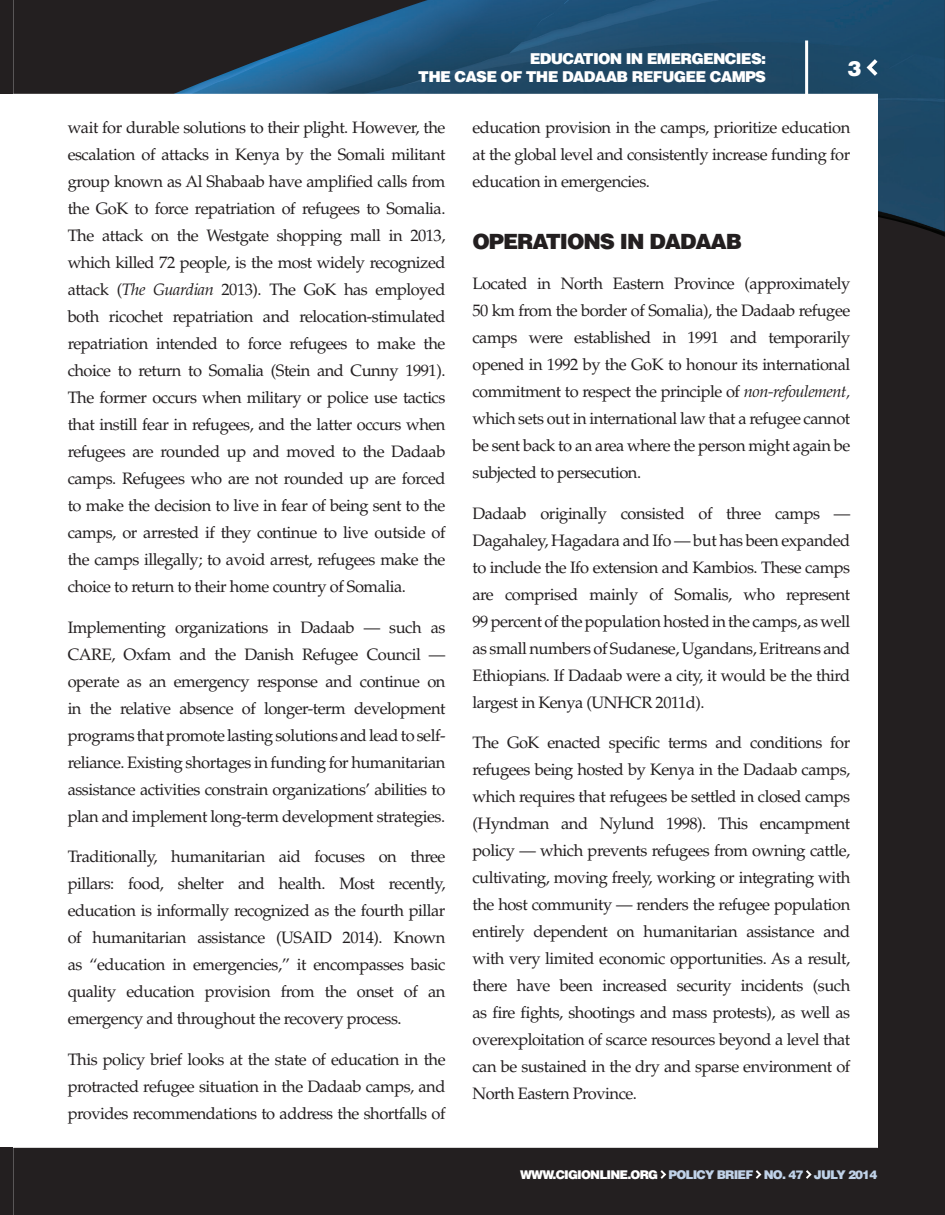
<style>
.page{position:relative;width:945px;height:1215px;background:#fff}
.page>*{position:absolute;margin:0;border:0;box-sizing:border-box;transform-origin:0 0}
.t1{font:900 21px "Helvetica LT Std";letter-spacing:-.05em;color:#231f20}
.t2{font:900 21px "Helvetica LT Std";color:#fff}
.t3{font:16.5px/27px "Palatino LT Std";letter-spacing:-.03em;color:#231f20;text-align:justify}
.t4{font:900 15px "Helvetica LT Std";letter-spacing:-.05em;color:#fff}
.t5{font:900 12px "Helvetica LT Std";letter-spacing:-.07em;color:#c0d2e8}
.s1{font-style:italic}
.s2{color:#fff}
</style>
<div class="page">
<div style="left:14px;top:495px;width:931px;height:720px;background:#231f20"></div>
<img style="left:14px;top:0;width:931px;height:495px">
<svg style="left:0;top:1148px;width:14px;height:67px"></svg>
<img style="left:0;top:0;width:14px;height:94px">
<svg style="left:867px;top:59px;width:11px;height:17px"></svg>
<svg style="left:661px;top:1170px;width:5px;height:9px"></svg>
<svg style="left:756px;top:1170px;width:5px;height:9px"></svg>
<svg style="left:806px;top:1170px;width:6px;height:9px"></svg>
<hr style="left:805px;top:40px;width:3px;height:54px;background:#fff">
<div style="left:14px;top:94px;width:864px;height:1053px;background:#fff"></div>
<p class="t4" style="left:530px;top:49px;width:22px">EDUCATION</p>
<p class="t4" style="left:626px;top:49px;width:43px">IN EMERGENCIES</p>
<p class="t4" style="left:761px;top:49px;width:6px">:</p>
<p class="t4" style="left:418px;top:67px;width:59px">THE CASE</p>
<p class="t4" style="left:501px;top:67px;width:37px">OF THE</p>
<p class="t4" style="left:562px;top:67px;width:23px">DADAAB</p>
<p class="t4" style="left:632px;top:67px;width:23px">REFUGEE</p>
<p class="t4" style="left:710px;top:67px;width:24px">CAMPS</p>
<p class="t2" style="left:848px;top:55px;width:16px">3</p>
<p class="t3" style="left:68px;top:115px;width:379px">wait for durable solutions to their plight. However, the escalation of attacks in Kenya by the Somali militant group known as Al Shabaab have amplified calls from the GoK to force repatriation of refugees to Somalia.<br>The attack on the Westgate shopping mall in 2013, which killed 72 people, is the most widely recognized attack (<span class="s1">The Guardian</span> 2013). The GoK has employed both ricochet repatriation and relocation-stimulated repatriation intended to force refugees to make the choice to return to Somalia (Stein and Cunny 1991).<br>The former occurs when military or police use tactics that instill fear in refugees, and the latter occurs when refugees are rounded up and moved to the Dadaab camps. Refugees who are not rounded up are forced to make the decision to live in fear of being sent to the camps, or arrested if they continue to live outside of the camps illegally; to avoid arrest, refugees make the choice to return to their home country of Somalia.</p>
<p class="t3" style="left:68px;top:614px;width:379px">Implementing organizations in Dadaab — such as CARE, Oxfam and the Danish Refugee Council — operate as an emergency response and continue on in the relative absence of longer-term development programs that promote lasting solutions and lead to self&shy;reliance. Existing shortages in funding for humanitarian assistance activities constrain organizations’ abilities to plan and implement long-term development strategies.</p>
<p class="t3" style="left:68px;top:844px;width:379px">Traditionally, humanitarian aid focuses on three pillars: food, shelter and health. Most recently, education is informally recognized as the fourth pillar of humanitarian assistance (USAID 2014). Known as “education in emergencies,” it encompasses basic quality education provision from the onset of an emergency and throughout the recovery process.</p>
<p class="t3" style="left:68px;top:1046px;width:379px">This policy brief looks at the state of education in the protracted refugee situation in the Dadaab camps, and provides recommendations to address the shortfalls of</p>
<p class="t3" style="left:472px;top:115px;width:379px">education provision in the camps, prioritize education at the global level and consistently increase funding for education in emergencies.</p>
<p class="t1" style="left:472px;top:228px;width:271px">OPERATIONS IN DADAAB</p>
<p class="t3" style="left:472px;top:271px;width:379px">Located in North Eastern Province (approximately 50 km from the border of Somalia), the Dadaab refugee camps were established in 1991 and temporarily opened in 1992 by the GoK to honour its international commitment to respect the principle of <span class="s1">non-refoulement, </span>which sets out in international law that a refugee cannot be sent back to an area where the person might again be subjected to persecution.</p>
<p class="t3" style="left:472px;top:500px;width:379px">Dadaab originally consisted of three camps — Dagahaley, Hagadara and Ifo — but has been expanded to include the Ifo extension and Kambios. These camps are comprised mainly of Somalis, who represent 99 percent of the population hosted in the camps, as well as small numbers of Sudanese, Ugandans, Eritreans and Ethiopians. If Dadaab were a city, it would be the third largest in Kenya (UNHCR 2011d).</p>
<p class="t3" style="left:472px;top:730px;width:379px">The GoK enacted specific terms and conditions for refugees being hosted by Kenya in the Dadaab camps, which requires that refugees be settled in closed camps (Hyndman and Nylund 1998). This encampment policy — which prevents refugees from owning cattle, cultivating, moving freely, working or integrating with the host community — renders the refugee population entirely dependent on humanitarian assistance and with very limited economic opportunities. As a result, there have been increased security incidents (such as fire fights, shootings and mass protests), as well as overexploitation of scarce resources beyond a level that can be sustained in the dry and sparse environment of North Eastern Province.</p>
<p class="t5" style="left:520px;top:1167px;width:310px"><span class="s2">WWW.CIGIONLINE.ORG</span> POLICY BRIEF NO. 47 JULY</p>
<p class="t5" style="left:848px;top:1167px;width:31px">2014</p>
</div>
